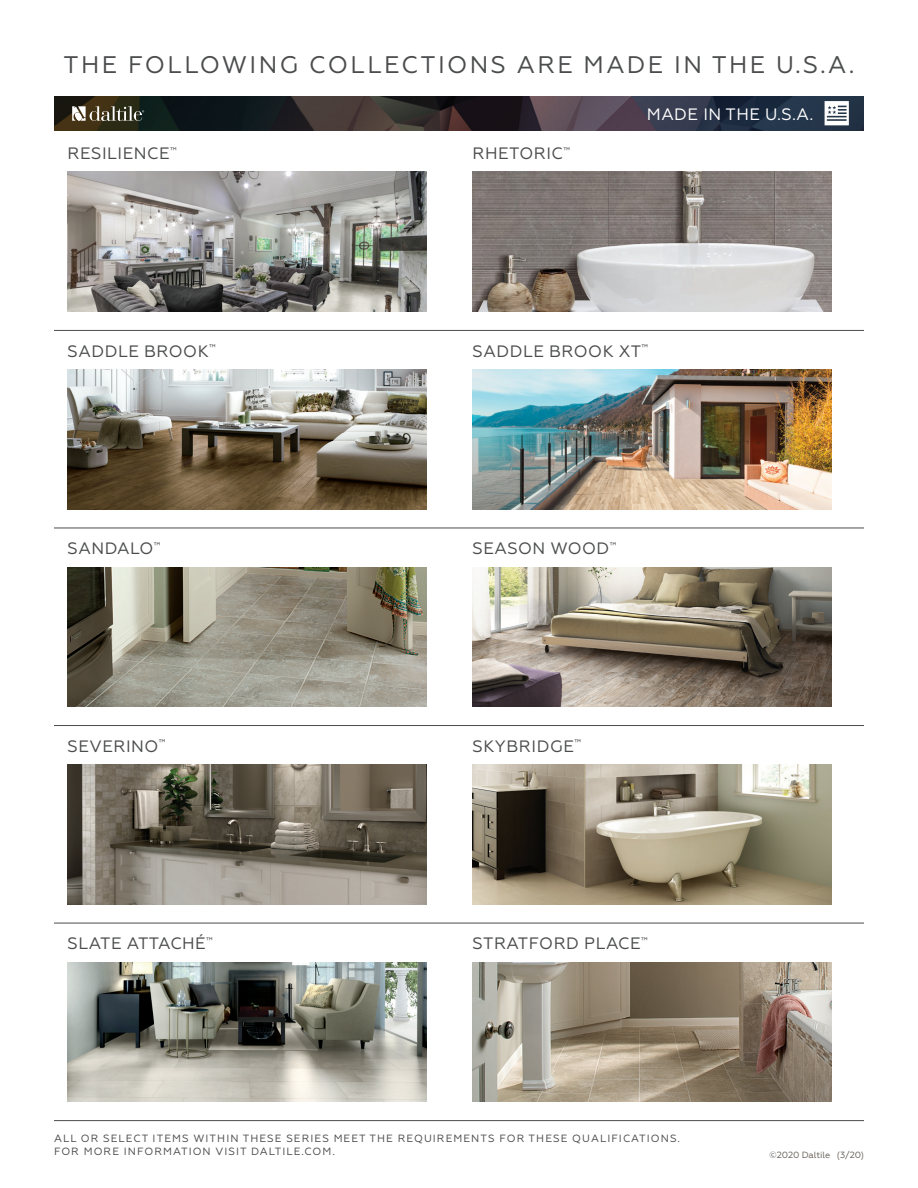
<style>
.page{position:relative;width:918px;height:1188px;background:#fff}
.page>*{position:absolute;margin:0;border:0;box-sizing:border-box;transform-origin:0 0}
.t1{font:24px "Geometria";letter-spacing:.1em;color:#4b4c4d}
.t2{font:16.5px "Geometria";letter-spacing:.03em;color:#4b4c4d}
.t3{font:16.5px "Geometria";letter-spacing:.03em;color:#fff}
.t4{font:10.5px/12.6px "Geometria";letter-spacing:.1em;color:#4b4c4d}
.t5{font:9px "Geometria";letter-spacing:-.01em;color:#676058}
.s1{color:#4e4f4e}
</style>
<div class="page">
<hr style="left:459px;top:1120px;width:405px;height:1px;background:#4b4c4d">
<hr style="left:54px;top:528px;width:405px;height:1px;background:#4b4c4d">
<hr style="left:459px;top:528px;width:405px;height:1px;background:#4b4c4d">
<hr style="left:54px;top:725px;width:405px;height:1px;background:#4b4c4d">
<hr style="left:54px;top:330px;width:405px;height:1px;background:#4b4c4d">
<hr style="left:459px;top:330px;width:405px;height:1px;background:#4b4c4d">
<hr style="left:459px;top:725px;width:405px;height:1px;background:#4b4c4d">
<hr style="left:54px;top:923px;width:405px;height:1px;background:#4b4c4d">
<hr style="left:459px;top:923px;width:405px;height:1px;background:#4b4c4d">
<hr style="left:54px;top:1120px;width:405px;height:1px;background:#4b4c4d">
<img style="left:54px;top:97px;width:810px;height:34px">
<svg style="left:72px;top:106px;width:72px;height:15px"></svg>
<svg style="left:825px;top:101px;width:24px;height:24px"></svg>
<img style="left:68px;top:172px;width:358px;height:140px">
<img style="left:472px;top:172px;width:359px;height:140px">
<img style="left:68px;top:369px;width:358px;height:140px">
<img style="left:472px;top:369px;width:359px;height:140px">
<img style="left:68px;top:567px;width:358px;height:140px">
<img style="left:472px;top:567px;width:359px;height:140px">
<img style="left:68px;top:765px;width:358px;height:139px">
<img style="left:472px;top:765px;width:359px;height:139px">
<img style="left:68px;top:962px;width:358px;height:140px">
<img style="left:472px;top:962px;width:359px;height:140px">
<h1 class="t1" style="left:64px;top:50px;width:792px">THE FOLLOWING COLLECTIONS ARE MADE IN THE U.S.A.</h1>
<p class="t2" style="left:68px;top:144px;width:111px">RESILIENCE<sup>™</sup></p>
<p class="t2" style="left:473px;top:144px;width:99px">RHETORIC<sup>™</sup></p>
<p class="t3" style="left:647px;top:104px;width:168px">MADE IN THE U.S.A.</p>
<p class="t2" style="left:68px;top:341px;width:150px">SADDLE BROOK<sup>™</sup></p>
<p class="t2" style="left:473px;top:341px;width:177px">SADDLE BROOK XT<sup>™</sup></p>
<p class="t2" style="left:68px;top:539px;width:95px">SANDALO<sup>™</sup></p>
<p class="t2" style="left:473px;top:539px;width:145px">SEASON WOOD<sup>™</sup></p>
<p class="t2" style="left:68px;top:737px;width:99px">SEVERINO<sup>™</sup></p>
<p class="t2" style="left:473px;top:737px;width:110px">SKYBRIDGE<sup>™</sup></p>
<p class="t2" style="left:68px;top:934px;width:147px">SLATE ATTACHÉ<sup>™</sup></p>
<p class="t2" style="left:473px;top:934px;width:177px">STRATFORD PLACE<sup>™</sup></p>
<p class="t4" style="left:54px;top:1132px;width:627px">ALL OR SELECT ITEMS WITHIN THESE SERIES MEET THE REQUIREMENTS FOR THESE QUALIFICATIONS.<br>FOR MORE INFORMATION VISIT DALTILE.COM.</p>
<p class="t5" style="left:769px;top:1150px;width:96px"><span class="s1">©</span>2020 Daltile (3/20)</p>
</div>
